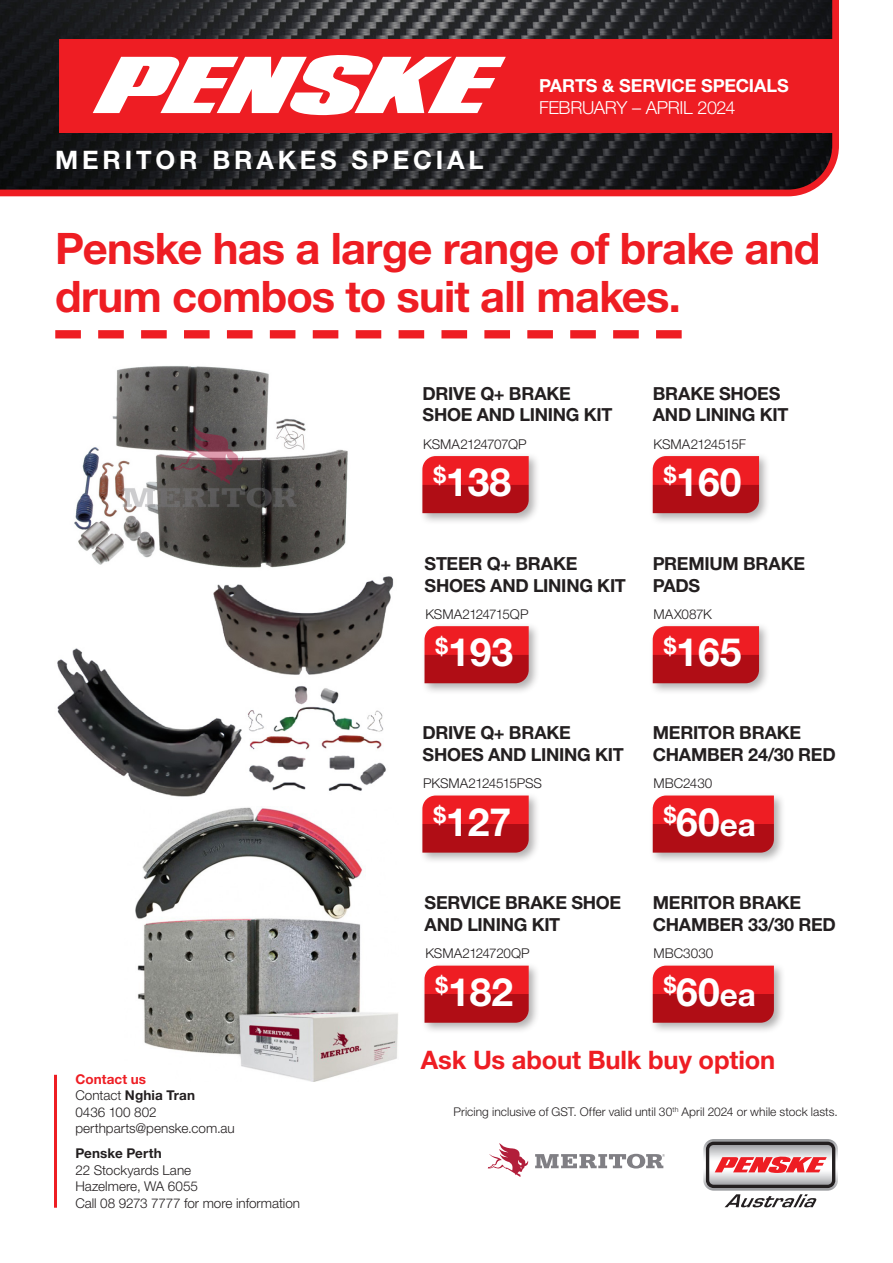
<style>
.page{position:relative;width:893px;height:1263px;background:#fff}
.page>*{position:absolute;margin:0;border:0;box-sizing:border-box;transform-origin:0 0}
.Heading_with_rule{font:700 43.5px/48px "Helvetica Neue LT Pro";letter-spacing:-.02em;color:#ee1d23}
.Price{font:700 39.15px "Helvetica Neue LT Pro";color:#fff}
.General_Body_Text{font:700 25.5px "Helvetica Neue LT Pro";letter-spacing:-.005em;color:#ee1d23}
.Main_heading{font:700 25.5px "Helvetica Neue LT Pro";letter-spacing:.15em;color:#fff}
.Promotional_Heading{font:700 25.5px "Helvetica Neue LT Pro";letter-spacing:.15em;color:#fff}
.Product_name{font:700 18px/21.6px "Helvetica Neue LT Pro";letter-spacing:-.015em;color:#231f20}
.t1{font:700 18px "Helvetica Neue LT Pro";letter-spacing:-.005em;color:#fff}
.t2{font:300 18px "Helvetica Neue LT Pro";letter-spacing:-.02em;color:#fff}
.Body{font:300 13.5px/16.5px "Helvetica Neue LT Pro";color:#231f20}
.Part_Number{font:300 13.5px "Helvetica Neue LT Pro";letter-spacing:-.01em;color:#231f20}
.Part_Number-2{font:300 13.5px "Helvetica Neue LT Pro";letter-spacing:-.04em;color:#231f20}
.Part_Number-3{font:300 13.5px "Helvetica Neue LT Pro";letter-spacing:-.03em;color:#231f20}
.Body-2{font:300 12px "Helvetica Neue LT Pro";letter-spacing:.005em;color:#231f20}
.s1{font-weight:700;color:#ee1d23}
.s2{font-weight:700}
.s3{font-size:31.5px}
</style>
<div class="page">
<img style="left:57px;top:576px;width:337px;height:221px">
<svg style="left:55px;top:330px;width:627px;height:8px"></svg>
<div style="left:419px;top:452px;width:121px;height:73px;background:#231f20;opacity:.35"></div>
<svg style="left:422px;top:456px;width:107px;height:57px;background:#cf1920"></svg>
<div style="left:419px;top:792px;width:121px;height:72px;background:#231f20;opacity:.35"></div>
<svg style="left:422px;top:795px;width:107px;height:58px;background:#cf1b22"></svg>
<div style="left:421px;top:622px;width:119px;height:73px;background:#231f20;opacity:.35"></div>
<svg style="left:424px;top:626px;width:105px;height:57px;background:#cf1920"></svg>
<div style="left:421px;top:962px;width:119px;height:72px;background:#231f20;opacity:.35"></div>
<svg style="left:424px;top:966px;width:105px;height:57px;background:#ce1920"></svg>
<div style="left:649px;top:452px;width:122px;height:73px;background:#231f20;opacity:.35"></div>
<svg style="left:653px;top:456px;width:106px;height:57px;background:#cf171e"></svg>
<div style="left:649px;top:792px;width:137px;height:72px;background:#231f20;opacity:.35"></div>
<svg style="left:653px;top:795px;width:121px;height:58px;background:#cf1a21"></svg>
<div style="left:649px;top:962px;width:137px;height:72px;background:#231f20;opacity:.35"></div>
<svg style="left:653px;top:966px;width:121px;height:57px;background:#ce171e"></svg>
<div style="left:649px;top:622px;width:122px;height:73px;background:#231f20;opacity:.35"></div>
<svg style="left:653px;top:626px;width:106px;height:57px;background:#cf181e"></svg>
<svg style="left:0;top:0;width:839px;height:197px;background:#342628"></svg>
<div style="left:60px;top:40px;width:779px;height:93px;background:#ee1d23"></div>
<svg style="left:93px;top:55px;width:413px;height:60px"></svg>
<svg style="left:535px;top:1154px;width:130px;height:14px"></svg>
<svg style="left:488px;top:1143px;width:41px;height:34px"></svg>
<hr style="left:54px;top:1075px;width:3px;height:133px;background:#ee1d23">
<img style="left:62px;top:366px;width:294px;height:217px">
<svg style="left:703px;top:1139px;width:135px;height:68px"></svg>
<img style="left:135px;top:807px;width:263px;height:274px">
<p class="Promotional_Heading" style="left:55px;top:144px;width:388px">PROMOTIONAL HEADING</p>
<p class="Main_heading" style="left:55px;top:144px;width:430px">MERITOR BRAKES SPECIAL</p>
<p class="t1" style="left:539px;top:75px;width:251px">PARTS &amp; SERVICE SPECIALS</p>
<p class="t2" style="left:539px;top:96px;width:198px">FEBRUARY – APRIL 2024</p>
<p class="Heading_with_rule" style="left:55px;top:224px;width:766px">Penske has a large range of brake and drum combos to suit all makes.</p>
<p class="Body" style="left:75px;top:1070px;width:161px"><span class="s1">Contact us<br></span>Contact <span class="s2">Nghia Tran<br></span>0436 100 802 perthparts@penske.com.au</p>
<p class="Body" style="left:75px;top:1145px;width:124px"><span class="s2">Penske Perth<br></span>22 Stockyards Lane<br>Hazelmere, WA 6055</p>
<p class="Body" style="left:75px;top:1194px;width:226px">Call 08 9273 7777 for more information</p>
<p class="Product_name" style="left:422px;top:382px;width:191px">DRIVE Q+ BRAKE<br>SHOE AND LINING KIT</p>
<p class="Product_name" style="left:653px;top:382px;width:137px">BRAKE SHOES<br>AND LINING KIT</p>
<p class="Part_Number-2" style="left:423px;top:436px;width:105px">KSMA2124707QP</p>
<p class="Part_Number" style="left:654px;top:436px;width:94px">KSMA2124515F</p>
<p class="Price" style="left:433px;top:458px;width:79px"><sup>$</sup>138</p>
<p class="Price" style="left:664px;top:458px;width:79px"><sup>$</sup>160</p>
<p class="Product_name" style="left:425px;top:552px;width:203px">STEER Q+ BRAKE<br>SHOES AND LINING KIT</p>
<p class="Product_name" style="left:653px;top:552px;width:154px">PREMIUM BRAKE<br>PADS</p>
<p class="Part_Number-3" style="left:425px;top:606px;width:105px">KSMA2124715QP</p>
<p class="Part_Number" style="left:654px;top:606px;width:60px">MAX087K</p>
<p class="Price" style="left:436px;top:628px;width:79px"><sup>$</sup>193</p>
<p class="Price" style="left:664px;top:628px;width:79px"><sup>$</sup>165</p>
<p class="Product_name" style="left:422px;top:722px;width:203px">DRIVE Q+ BRAKE<br>SHOES AND LINING KIT</p>
<p class="Product_name" style="left:653px;top:722px;width:184px">MERITOR BRAKE<br>CHAMBER 24/30 RED</p>
<p class="Part_Number" style="left:423px;top:775px;width:120px">PKSMA2124515PSS</p>
<p class="Part_Number" style="left:654px;top:775px;width:60px">MBC2430</p>
<p class="Price" style="left:433px;top:798px;width:79px"><sup>$</sup>127</p>
<p class="Price" style="left:664px;top:798px;width:94px"><sup>$</sup>60<span class="s3">ea</span></p>
<p class="Product_name" style="left:425px;top:892px;width:198px">SERVICE BRAKE SHOE<br>AND LINING KIT</p>
<p class="Product_name" style="left:653px;top:892px;width:185px">MERITOR BRAKE<br>CHAMBER 33/30 RED</p>
<p class="Part_Number" style="left:425px;top:945px;width:106px">KSMA2124720QP</p>
<p class="Part_Number" style="left:654px;top:945px;width:61px">MBC3030</p>
<p class="Price" style="left:436px;top:968px;width:79px"><sup>$</sup>182</p>
<p class="Price" style="left:664px;top:968px;width:94px"><sup>$</sup>60<span class="s3">ea</span></p>
<p class="General_Body_Text" style="left:421px;top:1044px;width:356px">Ask Us about Bulk buy option</p>
<p class="Body-2" style="left:454px;top:1104px;width:386px">Pricing inclusive of GST. Offer valid until 30<sup>th</sup> April 2024 or while stock lasts.</p>
</div>
